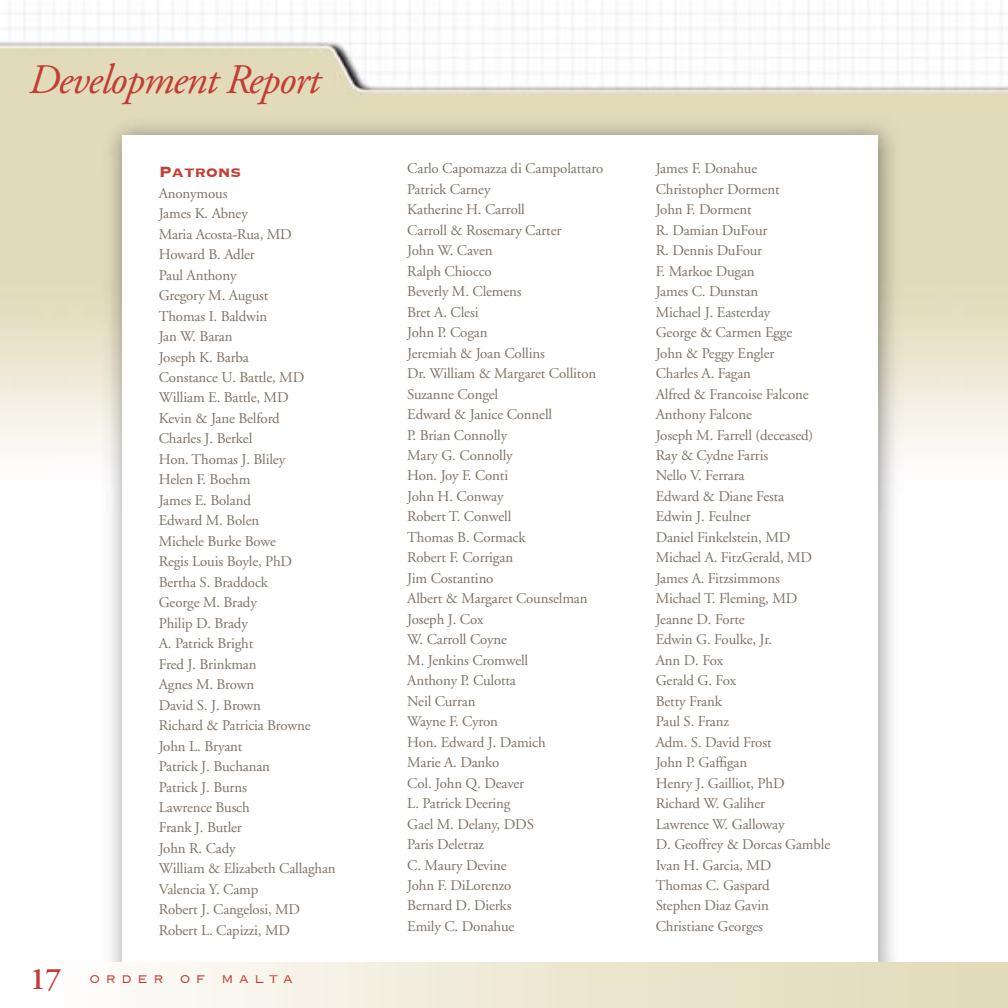
<style>
.page{position:relative;width:1008px;height:1008px;background:#fff}
.page>*{position:absolute;margin:0;border:0;box-sizing:border-box;transform-origin:0 0}
.t1{font:italic 42px "Adobe Garamond";letter-spacing:-.03em;color:#c33c35}
.t2{font:700 19.25px "Copperplate";letter-spacing:-.01em;color:#c33c35}
.t3{font:300 17.5px "Copperplate";letter-spacing:.3em;color:#c33c35}
.t4{font:14.88px/20.5px "Adobe Garamond";letter-spacing:-.01em;color:#7f7266}
.s1{font-family:"Adobe Garamond";font-weight:600;font-size:31.5px}
</style>
<div class="page">
<img style="left:0;top:0;width:1008px;height:449px">
<img style="left:102px;top:114px;width:802px;height:848px">
<div style="left:122px;top:135px;width:756px;height:842px;background:#fff"></div>
<div style="left:0;top:962px;width:1008px;height:46px;background:linear-gradient(to right,#fffeff,#e0d8b5)"></div>
<h1 class="t1" style="left:29px;top:57px;width:293px">Development Report</h1>
<p class="t2" style="left:159px;top:160px;width:84px">Patrons</p>
<p class="t4" style="left:159px;top:183px;width:179px">Anonymous<br>James K. Abney<br>Maria Acosta-Rua, MD<br>Howard B. Adler<br>Paul Anthony<br>Gregory M. August<br>Thomas I. Baldwin<br>Jan W. Baran<br>Joseph K. Barba<br>Constance U. Battle, MD<br>William E. Battle, MD<br>Kevin &amp; Jane Belford<br>Charles J. Berkel<br>Hon. Thomas J. Bliley<br>Helen F. Boehm<br>James E. Boland<br>Edward M. Bolen<br>Michele Burke Bowe<br>Regis Louis Boyle, PhD<br>Bertha S. Braddock<br>George M. Brady<br>Philip D. Brady<br>A. Patrick Bright<br>Fred J. Brinkman<br>Agnes M. Brown<br>David S. J. Brown<br>Richard &amp; Patricia Browne<br>John L. Bryant<br>Patrick J. Buchanan<br>Patrick J. Burns<br>Lawrence Busch<br>Frank J. Butler<br>John R. Cady<br>William &amp; Elizabeth Callaghan<br>Valencia Y. Camp<br>Robert J. Cangelosi, MD<br>Robert L. Capizzi, MD</p>
<p class="t3" style="left:30px;top:967px;width:265px"><span class="s1">17</span> order of malta</p>
<p class="t4" style="left:407px;top:159px;width:198px">Carlo Capomazza di Campolattaro<br>Patrick Carney<br>Katherine H. Carroll<br>Carroll &amp; Rosemary Carter<br>John W. Caven<br>Ralph Chiocco<br>Beverly M. Clemens<br>Bret A. Clesi<br>John P. Cogan<br>Jeremiah &amp; Joan Collins<br>Dr. William &amp; Margaret Colliton<br>Suzanne Congel<br>Edward &amp; Janice Connell<br>P. Brian Connolly<br>Mary G. Connolly<br>Hon. Joy F. Conti<br>John H. Conway<br>Robert T. Conwell<br>Thomas B. Cormack<br>Robert F. Corrigan<br>Jim Costantino<br>Albert &amp; Margaret Counselman<br>Joseph J. Cox<br>W. Carroll Coyne<br>M. Jenkins Cromwell<br>Anthony P. Culotta<br>Neil Curran<br>Wayne F. Cyron<br>Hon. Edward J. Damich<br>Marie A. Danko<br>Col. John Q. Deaver<br>L. Patrick Deering<br>Gael M. Delany, DDS<br>Paris Deletraz<br>C. Maury Devine<br>John F. DiLorenzo<br>Bernard D. Dierks<br>Emily C. Donahue</p>
<p class="t4" style="left:656px;top:159px;width:176px">James F. Donahue<br>Christopher Dorment<br>John F. Dorment<br>R. Damian DuFour<br>R. Dennis DuFour<br>F. Markoe Dugan<br>James C. Dunstan<br>Michael J. Easterday<br>George &amp; Carmen Egge<br>John &amp; Peggy Engler<br>Charles A. Fagan<br>Alfred &amp; Francoise Falcone<br>Anthony Falcone<br>Joseph M. Farrell (deceased)<br>Ray &amp; Cydne Farris<br>Nello V. Ferrara<br>Edward &amp; Diane Festa<br>Edwin J. Feulner<br>Daniel Finkelstein, MD<br>Michael A. FitzGerald, MD<br>James A. Fitzsimmons<br>Michael T. Fleming, MD<br>Jeanne D. Forte<br>Edwin G. Foulke, Jr.<br>Ann D. Fox<br>Gerald G. Fox<br>Betty Frank<br>Paul S. Franz<br>Adm. S. David Frost<br>John P. Gaffigan<br>Henry J. Gailliot, PhD<br>Richard W. Galiher<br>Lawrence W. Galloway<br>D. Geoffrey &amp; Dorcas Gamble<br>Ivan H. Garcia, MD<br>Thomas C. Gaspard<br>Stephen Diaz Gavin<br>Christiane Georges</p>
</div>
